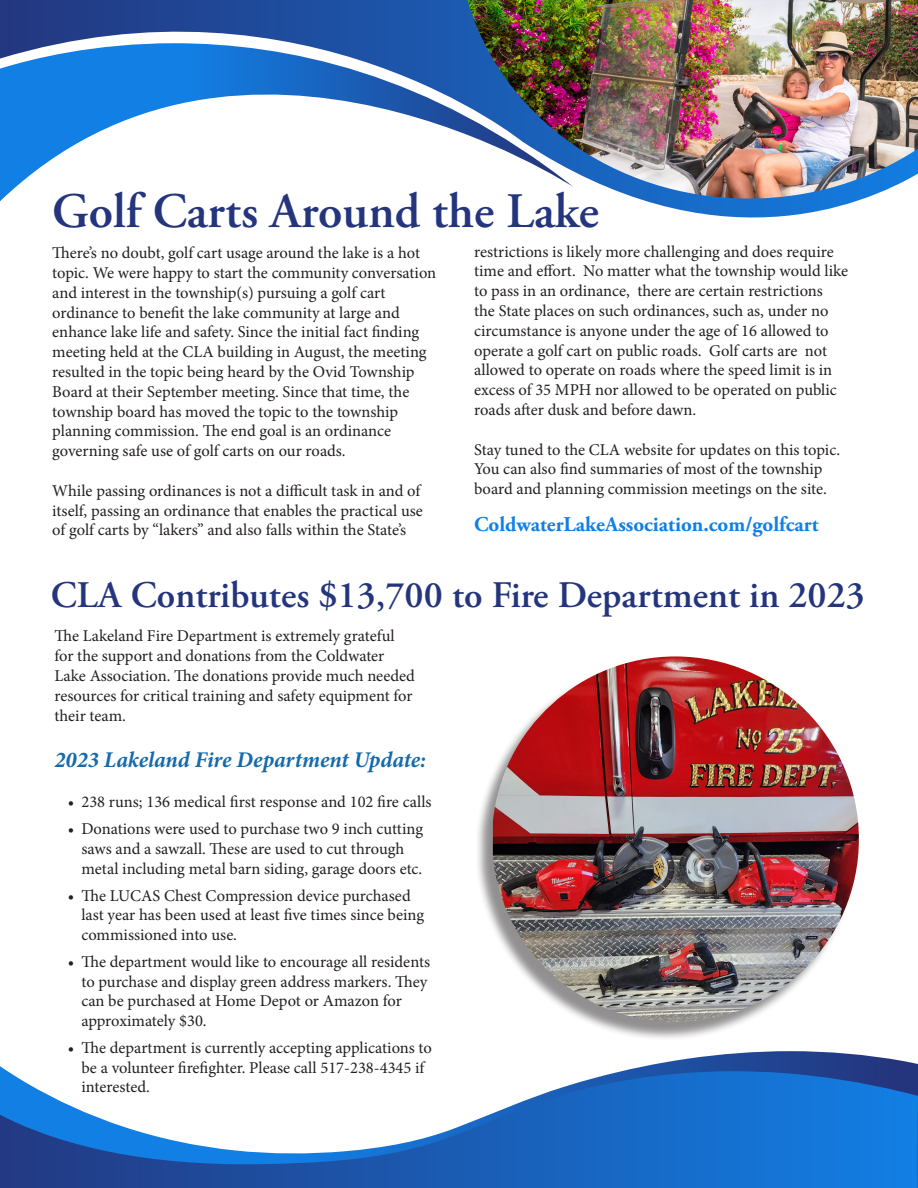
<style>
.page{position:relative;width:918px;height:1188px;background:#fff}
.page>*{position:absolute;margin:0;border:0;box-sizing:border-box;transform-origin:0 0}
.t1{font:600 49.5px "Adobe Garamond Pro";color:#24357d}
.t2{font:600 37.5px "Adobe Garamond Pro";color:#24357d}
.Month{font:italic 700 22.5px "Minion Pro";letter-spacing:-.005em;color:#156aaa}
.Month-2{font:700 21px "Adobe Garamond Pro";color:#127fe4}
.Month-3{font:16.5px/19.8px "Minion Pro";letter-spacing:-.005em;color:#231f20}
</style>
<div class="page">
<svg style="left:0;top:0;width:862px;height:218px"></svg>
<img style="left:467px;top:0;width:451px;height:199px">
<svg style="left:0;top:1051px;width:917px;height:20px"></svg>
<svg style="left:0;top:1071px;width:917px;height:117px"></svg>
<svg style="left:917px;top:1063px;width:1px;height:125px"></svg>
<div style="left:475px;top:660px;width:383px;height:381px;background:#231f20;opacity:.5"></div>
<img style="left:493px;top:656px;width:366px;height:366px">
<h1 class="t1" style="left:52px;top:183px;width:548px">Golf Carts Around the Lake</h1>
<p class="Month-3" style="left:52px;top:243px;width:385px">There’s no doubt, golf cart usage around the lake is a hot topic. We were happy to start the community conversation and interest in the township(s) pursuing a golf cart ordinance to benefit the lake community at large and enhance lake life and safety. Since the initial fact finding meeting held at the CLA building in August, the meeting resulted in the topic being heard by the Ovid Township Board at their September meeting. Since that time, the township board has moved the topic to the township planning commission. The end goal is an ordinance governing safe use of golf carts on our roads.</p>
<p class="Month-3" style="left:52px;top:481px;width:372px">While passing ordinances is not a difficult task in and of itself, passing an ordinance that enables the practical use of golf carts by “lakers” and also falls within the State’s</p>
<p class="Month-3" style="left:474px;top:241px;width:376px">restrictions is likely more challenging and does require time and effort. No matter what the township would like to pass in an ordinance, there are certain restrictions<br>the State places on such ordinances, such as, under no circumstance is anyone under the age of 16 allowed to operate a golf cart on public roads. Golf carts are not allowed to operate on roads where the speed limit is in excess of 35 MPH nor allowed to be operated on public roads after dusk and before dawn.</p>
<p class="Month-3" style="left:474px;top:439px;width:367px">Stay tuned to the CLA website for updates on this topic.<br>You can also find summaries of most of the township board and planning commission meetings on the site.</p>
<p class="Month-2" style="left:474px;top:512px;width:346px">ColdwaterLakeAssociation.com/golfcart</p>
<h1 class="t2" style="left:51px;top:574px;width:816px">CLA Contributes $13,700 to Fire Department in 2023</h1>
<p class="Month-3" style="left:54px;top:626px;width:362px">The Lakeland Fire Department is extremely grateful for the support and donations from the Coldwater Lake Association. The donations provide much needed resources for critical training and safety equipment for their team.</p>
<p class="Month" style="left:54px;top:744px;width:373px">2023 Lakeland Fire Department Update:</p>
<p class="Month-3" style="left:68px;top:792px;width:365px">• 238 runs; 136 medical first response and 102 fire calls</p>
<p class="Month-3" style="left:81px;top:819px;width:343px;text-indent:-14px">• Donations were used to purchase two 9 inch cutting saws and a sawzall. These are used to cut through metal including metal barn siding, garage doors etc.</p>
<p class="Month-3" style="left:81px;top:885px;width:344px;text-indent:-14px">• The LUCAS Chest Compression device purchased last year has been used at least five times since being commissioned into use.</p>
<p class="Month-3" style="left:81px;top:952px;width:350px;text-indent:-14px">• The department would like to encourage all residents to purchase and display green address markers. They can be purchased at Home Depot or Amazon for approximately $30.</p>
<p class="Month-3" style="left:81px;top:1038px;width:352px;text-indent:-14px">• The department is currently accepting applications to be a volunteer firefighter. Please call 517-238-4345 if interested.</p>
</div>
